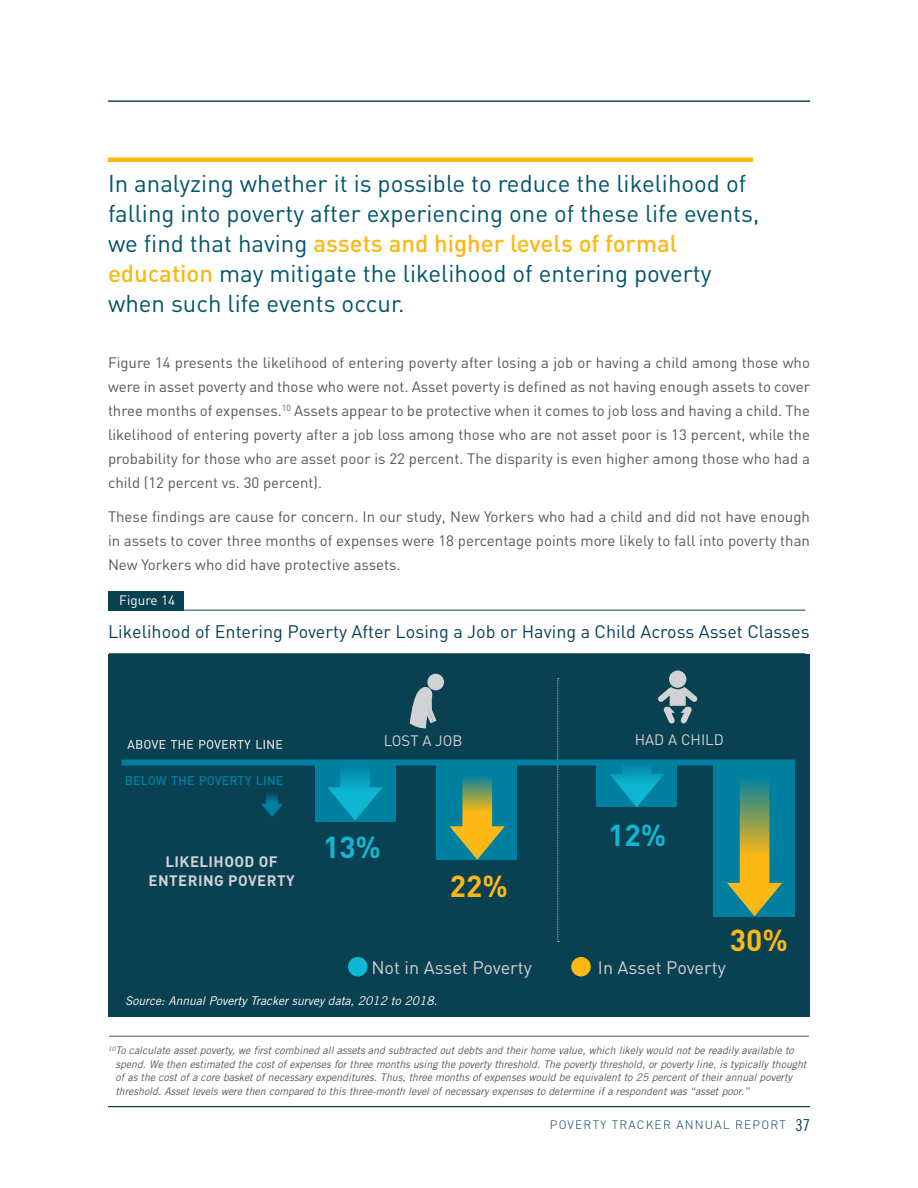
<style>
.page{position:relative;width:918px;height:1188px;background:#fff}
.page>*{position:absolute;margin:0;border:0;box-sizing:border-box;transform-origin:0 0}
.Body{font:700 30px "DIN";color:#fcb814}
.Body-2{font:700 30px "DIN";color:#0fb7d2}
.Body-3{font:24px/30px "DIN";color:#00546c}
.Body-4{font:18px "DIN";color:#094052}
.Body-5{font:18px "DIN";color:#d1d2d4}
.Body-6{font:15px/24px "DIN";color:#57585a;text-align:justify}
.Body-7{font:700 15px/19.5px "DIN";letter-spacing:.03em;color:#d1d2d4;text-align:center}
.Body-8{font:15px "DIN";color:#d1d2d4}
.Body-9{font:13.5px "DIN";color:#fff}
.Body-10{font:500 12.6px "DIN";color:#0080a1}
.Body-11{font:italic 12px "Trade Gothic LT Std";color:#fff}
.t1{font:300 12px "DIN";letter-spacing:.1em;color:#094052}
.Body-12{font:italic 10.5px/13.5px "Trade Gothic LT Std";color:#57585a}
.s1{font-weight:500;color:#fcb814}
.s2{font-family:"Trade Gothic LT Std Cn 18";font-weight:400;font-size:16.5px}
</style>
<div class="page">
<div style="left:108px;top:654px;width:702px;height:363px;background:#094052"></div>
<hr style="left:108px;top:101px;width:702px;height:1px;background:#094052">
<hr style="left:108px;top:1106px;width:702px;height:1px;background:#094052">
<hr style="left:109px;top:610px;width:696px;height:1px;background:#094052">
<hr style="left:109px;top:653px;width:696px;height:1px;background:#094052">
<div style="left:109px;top:591px;width:75px;height:20px;background:#094052"></div>
<svg style="left:557px;top:678px;width:2px;height:264px"></svg>
<svg style="left:410px;top:686px;width:27px;height:43px"></svg>
<div style="left:427px;top:674px;width:17px;height:16px;background:#d1d2d4;border-radius:50%"></div>
<div style="left:669px;top:670px;width:17px;height:18px;background:#d1d2d4;border-radius:50%"></div>
<svg style="left:658px;top:687px;width:40px;height:37px"></svg>
<div style="left:315px;top:761px;width:81px;height:60px;background:#0080a1"></div>
<div style="left:436px;top:762px;width:81px;height:98px;background:#0080a1"></div>
<div style="left:596px;top:761px;width:81px;height:46px;background:#0080a1"></div>
<div style="left:714px;top:762px;width:81px;height:155px;background:#0080a1"></div>
<svg style="left:261px;top:793px;width:22px;height:24px"></svg>
<div style="left:122px;top:760px;width:673px;height:6px;background:#0080a1"></div>
<svg style="left:450px;top:777px;width:55px;height:83px"></svg>
<svg style="left:609px;top:759px;width:55px;height:48px"></svg>
<svg style="left:727px;top:780px;width:55px;height:136px"></svg>
<svg style="left:328px;top:771px;width:55px;height:49px"></svg>
<hr style="left:109px;top:1036px;width:700px;height:1px;background:#57585a">
<svg style="left:127px;top:740px;width:155px;height:9px"></svg>
<hr style="left:108px;top:158px;width:645px;height:4px;background:#fcb814">
<div style="left:348px;top:957px;width:20px;height:20px;background:#0fb7d2;border-radius:50%"></div>
<div style="left:571px;top:957px;width:20px;height:20px;background:#fcb814;border-radius:50%"></div>
<p class="Body-3" style="left:108px;top:168px;width:653px">In analyzing whether it is possible to reduce the likelihood of falling into poverty after experiencing one of these life events, we find that having <span class="s1">assets and higher levels of formal education</span> may mitigate the likelihood of entering poverty when such life events occur.</p>
<p class="Body-6" style="left:108px;top:350px;width:704px">Figure 14 presents the likelihood of entering poverty after losing a job or having a child among those who were in asset poverty and those who were not. Asset poverty is defined as not having enough assets to cover three months of expenses.<sup>10</sup> Assets appear to be protective when it comes to job loss and having a child. The likelihood of entering poverty after a job loss among those who are not asset poor is 13 percent, while the probability for those who are asset poor is 22 percent. The disparity is even higher among those who had a child (12 percent vs. 30 percent).</p>
<p class="Body-6" style="left:108px;top:505px;width:704px">These findings are cause for concern. In our study, New Yorkers who had a child and did not have enough in assets to cover three months of expenses were 18 percentage points more likely to fall into poverty than New Yorkers who did have protective assets.</p>
<p class="Body-9" style="left:119px;top:592px;width:57px">Figure 14</p>
<p class="Body-4" style="left:108px;top:620px;width:703px">Likelihood of Entering Poverty After Losing a Job or Having a Child Across Asset Classes</p>
<p class="Body-10" style="left:125px;top:772px;width:160px">BELOW THE POVERTY LINE</p>
<p class="Body-7" style="left:149px;top:851px;width:148px">LIKELIHOOD OF<br>ENTERING POVERTY</p>
<p class="Body-8" style="left:384px;top:731px;width:80px">LOST A JOB</p>
<p class="Body-8" style="left:635px;top:731px;width:91px">HAD A CHILD</p>
<p class="Body-2" style="left:323px;top:828px;width:60px">13%</p>
<p class="Body" style="left:450px;top:866px;width:60px">22%</p>
<p class="Body-2" style="left:608px;top:816px;width:60px">12%</p>
<p class="Body" style="left:730px;top:921px;width:60px">30%</p>
<p class="Body-5" style="left:371px;top:956px;width:162px">Not in Asset Poverty</p>
<p class="Body-5" style="left:598px;top:956px;width:129px">In Asset Poverty</p>
<p class="Body-11" style="left:125px;top:993px;width:314px">Source: Annual Poverty Tracker survey data, 2012 to 2018.</p>
<p class="Body-12" style="left:115px;top:1044px;width:692px;text-indent:-7px"><sup>10</sup>To calculate asset poverty, we first combined all assets and subtracted out debts and their home value, which likely would not be readily available to spend. We then estimated the cost of expenses for three months using the poverty threshold. The poverty threshold, or poverty line, is typically thought of as the cost of a core basket of necessary expenditures. Thus, three months of expenses would be equivalent to 25 percent of their annual poverty threshold. Asset levels were then compared to this three-month level of necessary expenses to determine if a respondent was “asset poor.”</p>
<p class="t1" style="left:550px;top:1117px;width:262px">POVERTY TRACKER ANNUAL REPORT <span class="s2">37</span></p>
</div>
